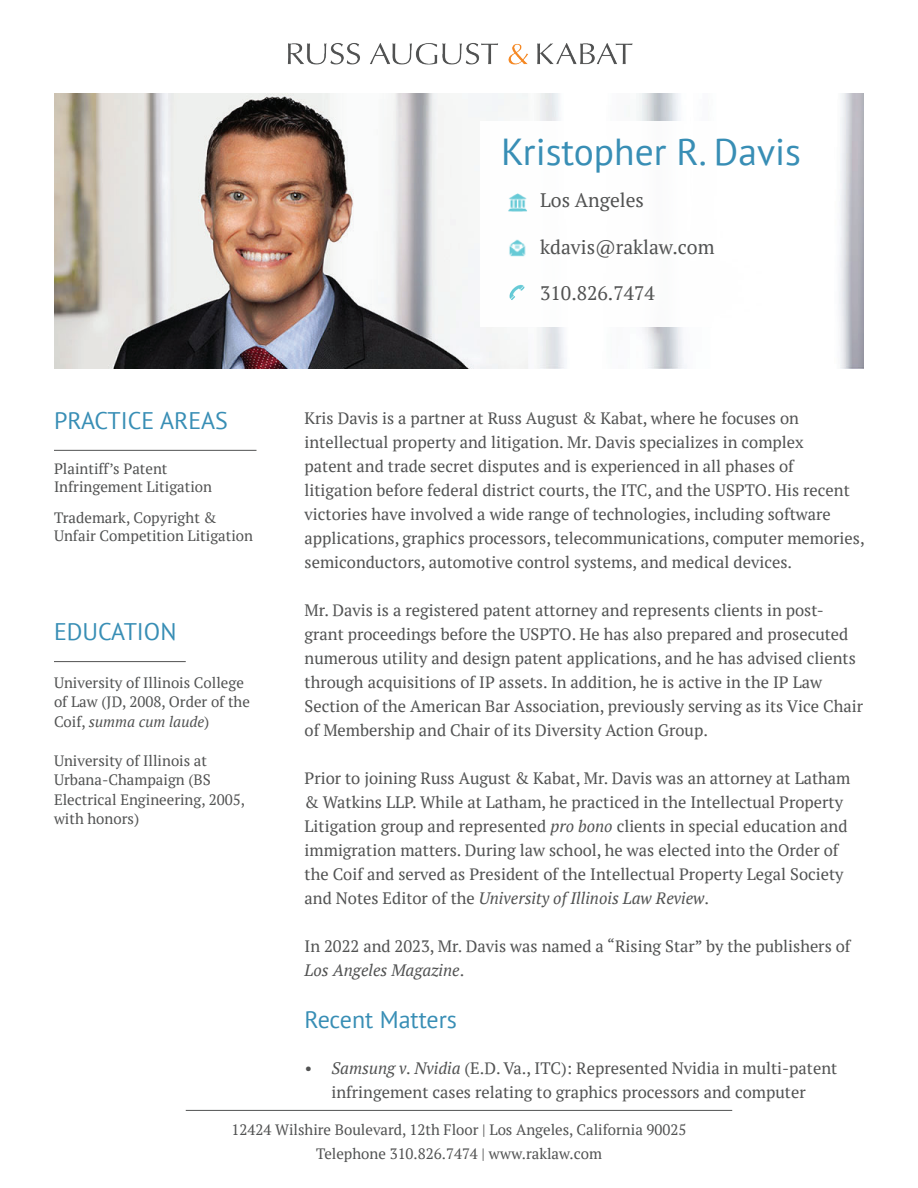
<style>
.page{position:relative;width:918px;height:1188px;background:#fff}
.page>*{position:absolute;margin:0;border:0;box-sizing:border-box;transform-origin:0 0}
.t1{font:37.5px "PT Sans";color:#388eb5}
.t2{font:24px "PT Sans";color:#388eb5}
.t3{font:19.5px "PT Serif";color:#515252}
.t4{font:16.5px/24px "PT Serif";color:#515252}
.t5{font:15px/19.5px "PT Serif";color:#515252}
.s1{font-style:italic}
</style>
<div class="page">
<hr style="left:186px;top:1110px;width:546px;height:1px;background:#515252">
<img style="left:54px;top:93px;width:810px;height:275px">
<div style="left:481px;top:121px;width:339px;height:205px;background:#fff"></div>
<img style="left:509px;top:284px;width:16px;height:16px">
<img style="left:509px;top:239px;width:17px;height:18px">
<img style="left:508px;top:193px;width:19px;height:19px">
<hr style="left:54px;top:450px;width:202px;height:1px;background:#515252">
<hr style="left:54px;top:661px;width:132px;height:1px;background:#515252">
<img style="left:287px;top:43px;width:346px;height:22px">
<h2 class="t2" style="left:54px;top:405px;width:176px">PRACTICE AREAS</h2>
<p class="t5" style="left:54px;top:459px;width:160px;line-height:18px">Plaintiff’s Patent<br>Infringement Litigation</p>
<p class="t5" style="left:54px;top:509px;width:201px;line-height:18px">Trademark, Copyright &amp;<br>Unfair Competition Litigation</p>
<h2 class="t2" style="left:54px;top:616px;width:124px">EDUCATION</h2>
<p class="t5" style="left:54px;top:673px;width:198px">University of Illinois College of Law (JD, 2008, Order of the<br>Coif, <span class="s1">summa cum laude</span>)</p>
<p class="t5" style="left:54px;top:751px;width:192px">University of Illinois at<br>Urbana-Champaign (BS<br>Electrical Engineering, 2005, with honors)</p>
<h1 class="t1" style="left:501px;top:128px;width:301px">Kristopher R. Davis</h1>
<p class="t3" style="left:540px;top:187px;width:105px">Los Angeles</p>
<p class="t3" style="left:540px;top:234px;width:176px">kdavis@raklaw.com</p>
<p class="t3" style="left:540px;top:281px;width:116px">310.826.7474</p>
<p class="t4" style="left:305px;top:406px;width:562px">Kris Davis is a partner at Russ August &amp; Kabat, where he focuses on intellectual property and litigation. Mr. Davis specializes in complex<br>patent and trade secret disputes and is experienced in all phases of litigation before federal district courts, the ITC, and the USPTO. His recent victories have involved a wide range of technologies, including software applications, graphics processors, telecommunications, computer memories, semiconductors, automotive control systems, and medical devices.</p>
<p class="t4" style="left:305px;top:598px;width:560px">Mr. Davis is a registered patent attorney and represents clients in post&shy;grant proceedings before the USPTO. He has also prepared and prosecuted numerous utility and design patent applications, and he has advised clients through acquisitions of IP assets. In addition, he is active in the IP Law Section of the American Bar Association, previously serving as its Vice Chair of Membership and Chair of its Diversity Action Group.</p>
<p class="t4" style="left:305px;top:766px;width:547px">Prior to joining Russ August &amp; Kabat, Mr. Davis was an attorney at Latham &amp; Watkins LLP. While at Latham, he practiced in the Intellectual Property Litigation group and represented <span class="s1">pro bono</span> clients in special education and immigration matters. During law school, he was elected into the Order of the Coif and served as President of the Intellectual Property Legal Society and Notes Editor of the <span class="s1">University of Illinois Law Review</span>.</p>
<p class="t4" style="left:305px;top:934px;width:548px">In 2022 and 2023, Mr. Davis was named a “Rising Star” by the publishers of<br><span class="s1">Los Angeles Magazine</span>.</p>
<h2 class="t2" style="left:305px;top:1005px;width:154px">Recent Matters</h2>
<p class="t4" style="left:305px;top:1056px;width:534px;text-align:center"><span class="s1">• Samsung v. Nvidia</span> (E.D. Va., ITC): Represented Nvidia in multi-patent infringement cases relating to graphics processors and computer</p>
<p class="t5" style="left:231px;top:1117px;width:457px;line-height:24px;text-align:center">12424 Wilshire Boulevard, 12th Floor | Los Angeles, California 90025<br>Telephone 310.826.7474 | www.raklaw.com</p>
</div>
